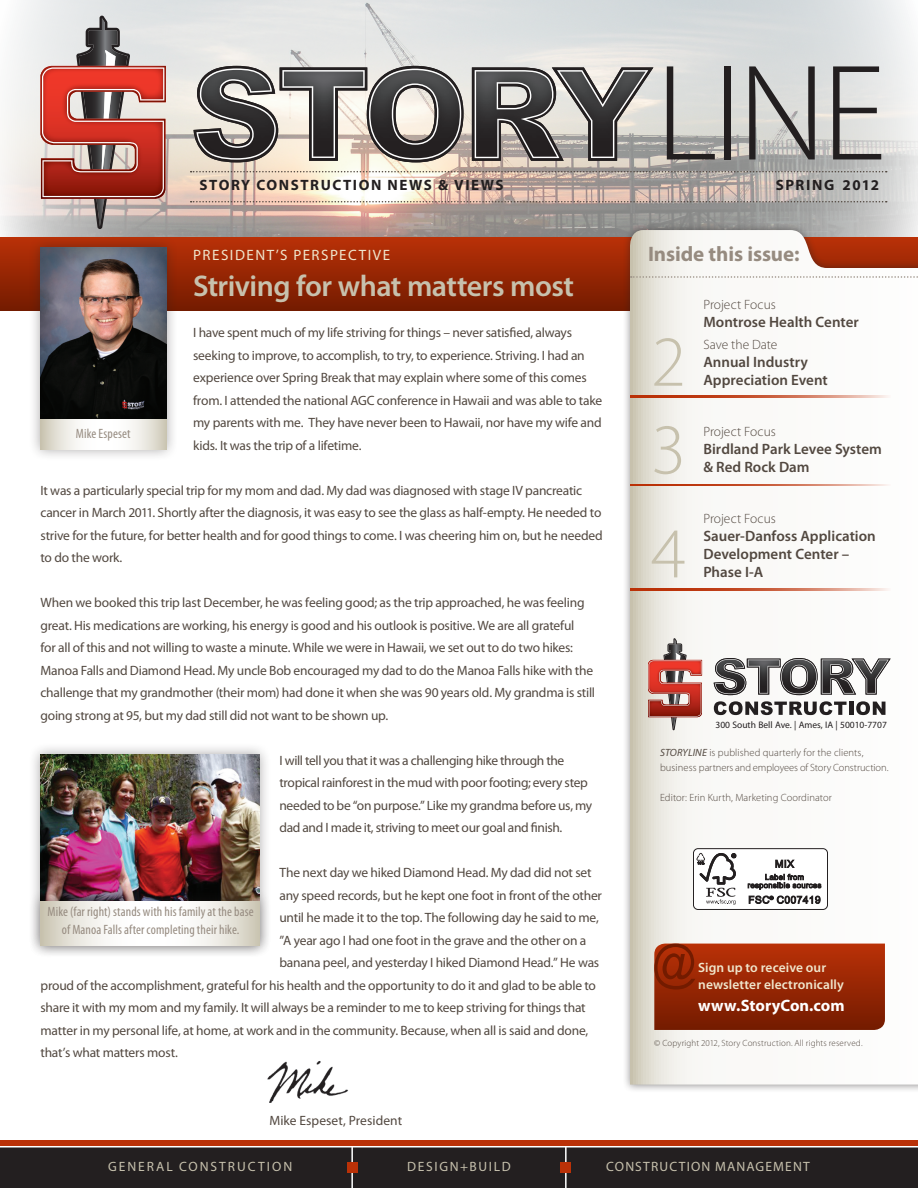
<style>
.page{position:relative;width:918px;height:1188px;background:#fff}
.page>*{position:absolute;margin:0;border:0;box-sizing:border-box;transform-origin:0 0}
.t1{font:300 138px "Myriad Pro";color:#231f20}
.Section_Title{font:600 30px "Myriad Pro";letter-spacing:-.02em;color:#c7c1ad}
.t2{font:700 21px "Myriad Pro";letter-spacing:-.005em;color:#968b80}
.t3{font:700 16.5px "Myriad Pro";color:#fff}
.TOC_Article_Title{font:600 15px/18px "Myriad Pro";color:#524840}
.t4{font:700 15px "Myriad Pro";letter-spacing:.105em;color:#231f20}
.Section_Title-2{font:15px "Myriad Pro";letter-spacing:.1em;color:#f0e6cc}
.Body_Copy{font:13.5px/22.5px "Myriad Pro";letter-spacing:-.015em;color:#524840}
.t5{font:condensed 13.5px/18px "Myriad Pro";letter-spacing:.005em;color:#968b80;text-align:center}
.TOC_Section_Title{font:300 13.5px "Myriad Pro";color:#524840}
.t6{font:600 13.5px/16.5px "Myriad Pro";letter-spacing:.005em;color:#f0e6cc}
.t7{font:13.5px "Myriad Pro";letter-spacing:.085em;color:#c7c1ad}
.Body_Copy-2{font:13.5px "Myriad Pro";letter-spacing:.005em;color:#524840}
.t8{font:13.5px "Myriad Pro";letter-spacing:.15em;color:#c7c1ad}
.t9{font:13.5px "Myriad Pro";letter-spacing:.12em;color:#c7c1ad}
.t10{font:300 10.5px/15px "Myriad Pro";letter-spacing:.005em;color:#524840}
.t11{font:9.45px "Myriad Pro";color:#231f20}
.t12{font:300 9px "Myriad Pro";letter-spacing:.015em;color:#524840}
.s1{font-weight:400;font-style:italic}
</style>
<div class="page">
<img style="left:0;top:0;width:918px;height:237px">
<svg style="left:40px;top:16px;width:126px;height:213px;background:#bd7d76"></svg>
<div style="left:0;top:237px;width:918px;height:73px;background:linear-gradient(to bottom,#ba3107,#741b00)"></div>
<div style="left:623px;top:223px;width:295px;height:871px;background:#231f20;opacity:.5"></div>
<svg style="left:629px;top:230px;width:289px;height:855px"></svg>
<svg style="left:631px;top:276px;width:287px;height:2px"></svg>
<svg style="left:654px;top:338px;width:28px;height:48px"></svg>
<svg style="left:654px;top:426px;width:27px;height:48px"></svg>
<svg style="left:652px;top:531px;width:32px;height:46px"></svg>
<svg style="left:630px;top:396px;width:261px;height:1px"></svg>
<svg style="left:630px;top:484px;width:261px;height:2px"></svg>
<svg style="left:630px;top:589px;width:261px;height:1px"></svg>
<div style="left:28px;top:235px;width:150px;height:226px;background:#231f20;opacity:.4"></div>
<svg style="left:40px;top:418px;width:126px;height:31px"></svg>
<img style="left:40px;top:248px;width:126px;height:170px">
<img style="left:267px;top:1061px;width:81px;height:42px">
<div style="left:693px;top:849px;width:135px;height:60px;background:#fff;border-radius:5px"></div>
<div style="left:693px;top:848px;width:135px;height:62px;border:1px solid #231f20;border-radius:5px"></div>
<svg style="left:696px;top:853px;width:40px;height:52px"></svg>
<svg style="left:748px;top:859px;width:73px;height:31px"></svg>
<svg style="left:749px;top:896px;width:72px;height:8px"></svg>
<svg style="left:654px;top:944px;width:231px;height:86px;background:#942604"></svg>
<svg style="left:714px;top:658px;width:177px;height:37px"></svg>
<svg style="left:714px;top:701px;width:133px;height:14px"></svg>
<hr style="left:849px;top:702px;width:4px;height:13px;background:#231f20">
<svg style="left:856px;top:701px;width:29px;height:14px"></svg>
<svg style="left:648px;top:638px;width:54px;height:92px"></svg>
<svg style="left:194px;top:66px;width:270px;height:96px;background:#8d8984"></svg>
<svg style="left:472px;top:67px;width:181px;height:94px;background:#7f7c7a"></svg>
<svg style="left:191px;top:171px;width:696px;height:1px"></svg>
<svg style="left:191px;top:201px;width:696px;height:1px"></svg>
<div style="left:0;top:1148px;width:918px;height:40px;background:#231f20"></div>
<div style="left:0;top:1141px;width:918px;height:5px;background:#ba3107"></div>
<hr style="left:351px;top:1147px;width:2px;height:41px;background:#fff">
<div style="left:347px;top:1162px;width:11px;height:11px;background:#ba3107"></div>
<hr style="left:565px;top:1147px;width:2px;height:41px;background:#fff">
<div style="left:560px;top:1162px;width:11px;height:11px;background:#ba3107"></div>
<div style="left:28px;top:742px;width:243px;height:216px;background:#231f20;opacity:.4"></div>
<img style="left:40px;top:754px;width:219px;height:135px">
<div style="left:28px;top:889px;width:243px;height:69px;background:#231f20;opacity:.4"></div>
<svg style="left:40px;top:901px;width:219px;height:45px"></svg>
<p class="t4" style="left:199px;top:175px;width:306px">STORY CONSTRUCTION NEWS &amp; VIEWS</p>
<p class="Section_Title-2" style="left:193px;top:246px;width:198px">PRESIDENT’S PERSPECTIVE</p>
<p class="Section_Title" style="left:193px;top:267px;width:383px">Striving for what matters most</p>
<p class="Body_Copy" style="left:193px;top:321px;width:411px">I have spent much of my life striving for things – never satisfied, always seeking to improve, to accomplish, to try, to experience. Striving. I had an experience over Spring Break that may explain where some of this comes from. I attended the national AGC conference in Hawaii and was able to take my parents with me. They have never been to Hawaii, nor have my wife and kids. It was the trip of a lifetime.</p>
<p class="Body_Copy" style="left:40px;top:479px;width:564px">It was a particularly special trip for my mom and dad. My dad was diagnosed with stage IV pancreatic cancer in March 2011. Shortly after the diagnosis, it was easy to see the glass as half-empty. He needed to strive for the future, for better health and for good things to come. I was cheering him on, but he needed to do the work.</p>
<p class="Body_Copy" style="left:40px;top:591px;width:556px">When we booked this trip last December, he was feeling good; as the trip approached, he was feeling great. His medications are working, his energy is good and his outlook is positive. We are all grateful<br>for all of this and not willing to waste a minute. While we were in Hawaii, we set out to do two hikes:<br>Manoa Falls and Diamond Head. My uncle Bob encouraged my dad to do the Manoa Falls hike with the challenge that my grandmother (their mom) had done it when she was 90 years old. My grandma is still going strong at 95, but my dad still did not want to be shown up.</p>
<p class="Body_Copy" style="left:279px;top:749px;width:314px">I will tell you that it was a challenging hike through the tropical rainforest in the mud with poor footing; every step needed to be “on purpose.” Like my grandma before us, my dad and I made it, striving to meet our goal and finish.</p>
<p class="Body_Copy" style="left:279px;top:861px;width:314px">The next day we hiked Diamond Head. My dad did not set</p>
<p class="Body_Copy" style="left:279px;top:884px;width:324px">any speed records, but he kept one foot in front of the other</p>
<p class="Body_Copy" style="left:279px;top:906px;width:321px">until he made it to the top. The following day he said to me,</p>
<p class="Body_Copy" style="left:279px;top:929px;width:309px">”A year ago I had one foot in the grave and the other on a</p>
<p class="Body_Copy" style="left:279px;top:951px;width:321px">banana peel, and yesterday I hiked Diamond Head.” He was</p>
<p class="Body_Copy" style="left:40px;top:974px;width:557px">proud of the accomplishment, grateful for his health and the opportunity to do it and glad to be able to</p>
<p class="Body_Copy" style="left:40px;top:996px;width:547px">share it with my mom and my family. It will always be a reminder to me to keep striving for things that</p>
<p class="Body_Copy" style="left:40px;top:1019px;width:549px">matter in my personal life, at home, at work and in the community. Because, when all is said and done,</p>
<p class="Body_Copy" style="left:40px;top:1041px;width:139px">that’s what matters most.</p>
<p class="t5" style="left:76px;top:424px;width:56px">Mike Espeset</p>
<p class="t5" style="left:48px;top:902px;width:208px">Mike (far right) stands with his family at the base of Manoa Falls after completing their hike.</p>
<p class="Body_Copy-2" style="left:269px;top:1112px;width:134px">Mike Espeset, President</p>
<p class="t1" style="left:656px;top:30px;width:232px">LINE</p>
<p class="t4" style="left:776px;top:175px;width:105px">SPRING 2012</p>
<p class="t2" style="left:648px;top:240px;width:153px">Inside this issue:</p>
<p class="TOC_Section_Title" style="left:703px;top:297px;width:74px">Project Focus</p>
<p class="TOC_Article_Title" style="left:703px;top:313px;width:157px">Montrose Health Center</p>
<p class="TOC_Section_Title" style="left:703px;top:336px;width:76px">Save the Date</p>
<p class="TOC_Article_Title" style="left:703px;top:352px;width:126px">Annual Industry<br>Appreciation Event</p>
<p class="TOC_Section_Title" style="left:703px;top:423px;width:74px">Project Focus</p>
<p class="TOC_Article_Title" style="left:703px;top:440px;width:180px">Birdland Park Levee System &amp; Red Rock Dam</p>
<p class="TOC_Section_Title" style="left:703px;top:510px;width:74px">Project Focus</p>
<p class="TOC_Article_Title" style="left:703px;top:526px;width:174px">Sauer-Danfoss Application<br>Development Center –<br>Phase I-A</p>
<p class="t11" style="left:716px;top:719px;width:173px">300 South Bell Ave. | Ames, IA | 50010-7707</p>
<p class="t10" style="left:660px;top:745px;width:230px"><span class="s1">STORYLINE</span> is published quarterly for the clients, business partners and employees of Story Construction.</p>
<p class="t10" style="left:660px;top:790px;width:171px">Editor: Erin Kurth, Marketing Coordinator￼</p>
<p class="t6" style="left:698px;top:959px;width:147px">Sign up to receive our newsletter electronically</p>
<p class="t3" style="left:698px;top:995px;width:148px">www.StoryCon.com</p>
<p class="t12" style="left:654px;top:1038px;width:209px">© Copyright 2012, Story Construction. All rights reserved.￼</p>
<p class="t8" style="left:108px;top:1158px;width:186px">GENERAL CONSTRUCTION</p>
<p class="t9" style="left:407px;top:1158px;width:105px">DESIGN+BUILD</p>
<p class="t7" style="left:606px;top:1158px;width:205px">CONSTRUCTION MANAGEMENT</p>
</div>
